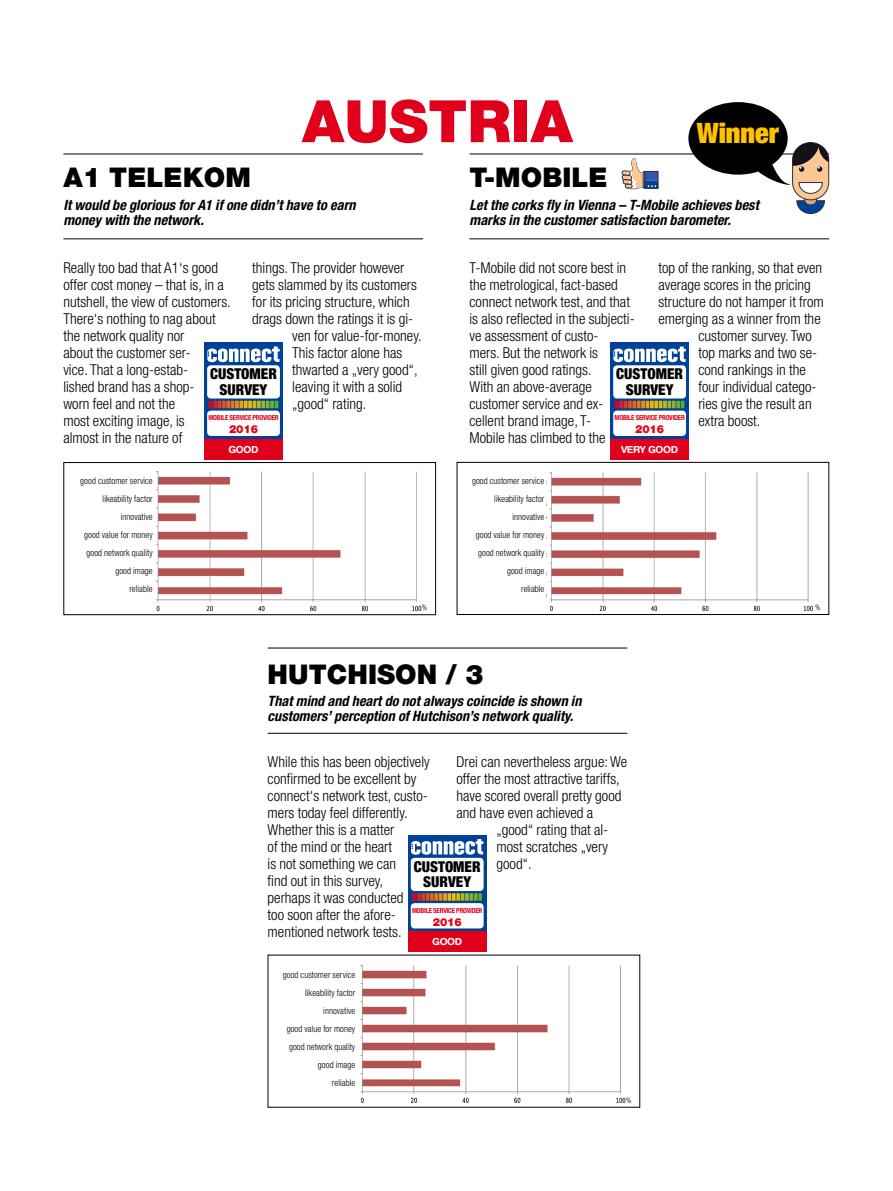
<style>
.page{position:relative;width:893px;height:1191px;background:#fff}
.page>*{position:absolute;margin:0;border:0;box-sizing:border-box;transform-origin:0 0}
.t1{font:900 58.5px "Helvetica Neue LT Com";letter-spacing:.005em;color:#e0001b}
.t2{font:900 condensed 28.2px "Helvetica Neue LT Pro";color:#fec200}
.t3{font:900 27px "Helvetica Neue LT Com";letter-spacing:.005em;color:#000}
.t4{font:900 condensed 20.25px "Helvetica Neue LT Com";color:#000}
.t5{font:900 15.75px "Helvetica Neue LT Com";color:#e0001b}
.t6{font:300 condensed 15px/17.1px "Helvetica Neue LT Com";color:#000}
.t7{font:900 condensed 14.85px/15.3px "Helvetica Neue LT Com";color:#000;text-align:center}
.t8{font:italic 700 condensed 14.25px/15px "Helvetica Neue LT Com";color:#000}
.t9{font:700 13.8px "Helvetica Rounded LT Std";letter-spacing:-.04em;color:#fff}
.t10{font:900 condensed 13.35px "Helvetica Neue LT Com";color:#000}
.t11{font:900 11.25px "Helvetica Neue LT Com";letter-spacing:-.01em;color:#e0001b}
.t12{font:900 10.95px "Helvetica Neue LT Com";letter-spacing:-.01em;color:#e0001b}
.t13{font:700 9.75px "Helvetica Rounded LT Std";letter-spacing:-.04em;color:#fff}
.t14{font:300 condensed 9.3px/18px "Helvetica Neue LT Com";letter-spacing:.01em;color:#000;text-align:right;scale:.95 1}
.t15{font:300 condensed 7.8px "Helvetica Neue LT Com";color:#000;scale:.95 1}
.t16{font:700 condensed 6.9px "Helvetica Neue LT Com";letter-spacing:-.03em;color:#e0001b}
</style>
<div class="page">
<hr style="left:63px;top:154px;width:360px;height:1px;background:#000">
<hr style="left:63px;top:238px;width:360px;height:1px;background:#000">
<div style="left:204px;top:439px;width:78px;height:21px;background:#e0001b"></div>
<hr style="left:268px;top:647px;width:359px;height:1px;background:#000">
<hr style="left:268px;top:733px;width:359px;height:1px;background:#000">
<hr style="left:469px;top:154px;width:360px;height:1px;background:#000">
<hr style="left:469px;top:238px;width:360px;height:1px;background:#000">
<div style="left:610px;top:439px;width:78px;height:21px;background:#e0001b"></div>
<div style="left:63px;top:462px;width:373px;height:153px;border:1px solid #000"></div>
<img style="left:156px;top:471px;width:266px;height:141px">
<div style="left:457px;top:462px;width:372px;height:153px;border:1px solid #000"></div>
<img style="left:549px;top:472px;width:264px;height:139px">
<img style="left:360px;top:965px;width:266px;height:138px">
<svg style="left:688px;top:102px;width:141px;height:112px"></svg>
<svg style="left:622px;top:158px;width:37px;height:31px"></svg>
<div style="left:611px;top:438px;width:78px;height:21px;background:#e0001b"></div>
<svg style="left:611px;top:372px;width:78px;height:66px"></svg>
<div style="left:611px;top:342px;width:78px;height:30px;background:#004297"></div>
<svg style="left:613px;top:346px;width:73px;height:16px"></svg>
<div style="left:613px;top:365px;width:73px;height:33px;background:#fff;border-radius:4px"></div>
<div style="left:613px;top:410px;width:73px;height:26px;background:#fff;border-radius:4px"></div>
<svg style="left:614px;top:401px;width:70px;height:8px"></svg>
<div style="left:205px;top:438px;width:77px;height:21px;background:#e0001b"></div>
<svg style="left:205px;top:372px;width:77px;height:66px"></svg>
<div style="left:205px;top:342px;width:77px;height:30px;background:#004297"></div>
<svg style="left:207px;top:346px;width:73px;height:16px"></svg>
<div style="left:207px;top:365px;width:73px;height:33px;background:#fff;border-radius:4px"></div>
<div style="left:207px;top:410px;width:73px;height:26px;background:#fff;border-radius:4px"></div>
<svg style="left:208px;top:401px;width:70px;height:8px"></svg>
<div style="left:408px;top:931px;width:78px;height:21px;background:#e0001b"></div>
<svg style="left:408px;top:865px;width:78px;height:66px"></svg>
<div style="left:408px;top:835px;width:78px;height:30px;background:#004297"></div>
<svg style="left:411px;top:839px;width:73px;height:16px"></svg>
<div style="left:411px;top:858px;width:73px;height:33px;background:#fff;border-radius:4px"></div>
<div style="left:411px;top:903px;width:73px;height:25px;background:#fff;border-radius:4px"></div>
<svg style="left:412px;top:893px;width:70px;height:8px"></svg>
<h3 class="t3" style="left:63px;top:161px;width:189px">A1 TELEKOM</h3>
<h1 class="t1" style="left:302px;top:86px;width:272px">AUSTRIA</h1>
<h3 class="t3" style="left:469px;top:161px;width:140px">T-MOBILE</h3>
<h2 class="t2" style="left:697px;top:115px;width:84px">Winner</h2>
<p class="t8" style="left:63px;top:197px;width:294px">It would be glorious for A1 if one didn’t have to earn money with the network.</p>
<p class="t6" style="left:63px;top:259px;width:169px">Really too bad that A1‘s good offer cost money – that is, in a nutshell, the view of customers.<br>There‘s nothing to nag about the network quality nor<br>about the customer ser-<br>vice. That a long-estab-<br>lished brand has a shop-<br>worn feel and not the<br>most exciting image, is<br>almost in the nature of</p>
<p class="t6" style="left:252px;top:259px;width:154px">things. The provider however</p>
<p class="t6" style="left:252px;top:276px;width:166px">gets slammed by its customers</p>
<p class="t6" style="left:252px;top:293px;width:159px">for its pricing structure, which</p>
<p class="t6" style="left:252px;top:310px;width:162px">drags down the ratings it is gi-</p>
<p class="t6" style="left:292px;top:327px;width:131px">ven for value-for-money.</p>
<p class="t6" style="left:292px;top:344px;width:111px">This factor alone has</p>
<p class="t6" style="left:292px;top:361px;width:127px">thwarted a „very good“,</p>
<p class="t6" style="left:292px;top:378px;width:111px">leaving it with a solid</p>
<p class="t6" style="left:292px;top:395px;width:76px">„good“ rating.</p>
<p class="t7" style="left:210px;top:366px;width:68px">CUSTOMER<br>SURVEY</p>
<p class="t16" style="left:208px;top:413px;width:72px">MOBILE SERVICE PROVIDER</p>
<p class="t12" style="left:229px;top:423px;width:31px">2016</p>
<h3 class="t4" style="left:209px;top:364px;width:70px">KUNDEN</h3>
<p class="t10" style="left:210px;top:383px;width:69px">BAROMETER</p>
<p class="t11" style="left:208px;top:410px;width:72px">MOBILFUNK</p>
<p class="t5" style="left:222px;top:419px;width:44px">2016</p>
<p class="t9" style="left:228px;top:440px;width:32px">GUT</p>
<p class="t13" style="left:228px;top:443px;width:31px">GOOD</p>
<p class="t14" style="left:80px;top:472px;width:78px">good customer service likeability factor innovative<br>good value for money good network quality good image<br>reliable</p>
<p class="t8" style="left:469px;top:197px;width:291px">Let the corks fly in Vienna – T-Mobile achieves best marks in the customer satisfaction barometer.</p>
<p class="t6" style="left:469px;top:259px;width:167px">T-Mobile did not score best in the metrological, fact-based connect network test, and that is also reflected in the subjecti&shy;ve assessment of custo-<br>mers. But the network is<br>still given good ratings.<br>With an above-average customer service and ex&shy;cellent brand image, T-<br>Mobile has climbed to the</p>
<p class="t6" style="left:658px;top:259px;width:165px">top of the ranking, so that even</p>
<p class="t6" style="left:658px;top:276px;width:154px">average scores in the pricing</p>
<p class="t6" style="left:658px;top:293px;width:167px">structure do not hamper it from</p>
<p class="t6" style="left:658px;top:310px;width:164px">emerging as a winner from the</p>
<p class="t6" style="left:698px;top:327px;width:115px">customer survey. Two</p>
<p class="t6" style="left:698px;top:344px;width:120px">top marks and two se-</p>
<p class="t6" style="left:698px;top:361px;width:109px">cond rankings in the</p>
<p class="t6" style="left:698px;top:378px;width:120px">four individual catego-</p>
<p class="t6" style="left:698px;top:395px;width:115px">ries give the result an</p>
<p class="t6" style="left:698px;top:412px;width:64px">extra boost.</p>
<p class="t7" style="left:616px;top:366px;width:68px">CUSTOMER<br>SURVEY</p>
<p class="t16" style="left:614px;top:413px;width:72px">MOBILE SERVICE PROVIDER</p>
<p class="t12" style="left:635px;top:423px;width:31px">2016</p>
<h3 class="t4" style="left:615px;top:364px;width:70px">KUNDEN</h3>
<p class="t10" style="left:616px;top:383px;width:69px">BAROMETER</p>
<p class="t11" style="left:614px;top:410px;width:72px">MOBILFUNK</p>
<p class="t5" style="left:628px;top:419px;width:44px">2016</p>
<p class="t9" style="left:614px;top:440px;width:73px">SEHR GUT</p>
<p class="t13" style="left:621px;top:443px;width:59px">VERY GOOD</p>
<p class="t14" style="left:472px;top:472px;width:78px">good customer service likeability factor innovative<br>good value for money good network quality good image<br>reliable</p>
<p class="t15" style="left:422px;top:603px;width:7px">%</p>
<p class="t15" style="left:815px;top:602px;width:7px">%</p>
<h3 class="t3" style="left:268px;top:658px;width:217px">HUTCHISON / 3</h3>
<p class="t8" style="left:268px;top:694px;width:315px">That mind and heart do not always coincide is shown in customers’ perception of Hutchison’s network quality.</p>
<p class="t6" style="left:268px;top:753px;width:164px">While this has been objectively confirmed to be excellent by connect‘s network test, custo&shy;mers today feel differently.<br>Whether this is a matter<br>of the mind or the heart<br>is not something we can<br>find out in this survey, perhaps it was conducted<br>too soon after the afore&shy;mentioned network tests.</p>
<p class="t6" style="left:456px;top:753px;width:172px">Drei can nevertheless argue: We offer the most attractive tariffs, have scored overall pretty good and have even achieved a</p>
<p class="t6" style="left:496px;top:821px;width:113px;text-align:justify">„good“ rating that al&shy;most scratches „very good“.</p>
<p class="t7" style="left:414px;top:859px;width:68px">CUSTOMER<br>SURVEY</p>
<p class="t16" style="left:412px;top:906px;width:72px">MOBILE SERVICE PROVIDER</p>
<p class="t12" style="left:433px;top:915px;width:31px">2016</p>
<h3 class="t4" style="left:413px;top:856px;width:70px">KUNDEN</h3>
<p class="t10" style="left:414px;top:875px;width:69px">BAROMETER</p>
<p class="t11" style="left:412px;top:903px;width:72px">MOBILFUNK</p>
<p class="t5" style="left:426px;top:911px;width:44px">2016</p>
<p class="t9" style="left:432px;top:933px;width:32px">GUT</p>
<p class="t13" style="left:432px;top:935px;width:31px">GOOD</p>
<p class="t14" style="left:283px;top:965px;width:78px">good customer service likeability factor innovative<br>good value for money good network quality good image<br>reliable</p>
<p class="t15" style="left:626px;top:1096px;width:7px">%</p>
</div>
